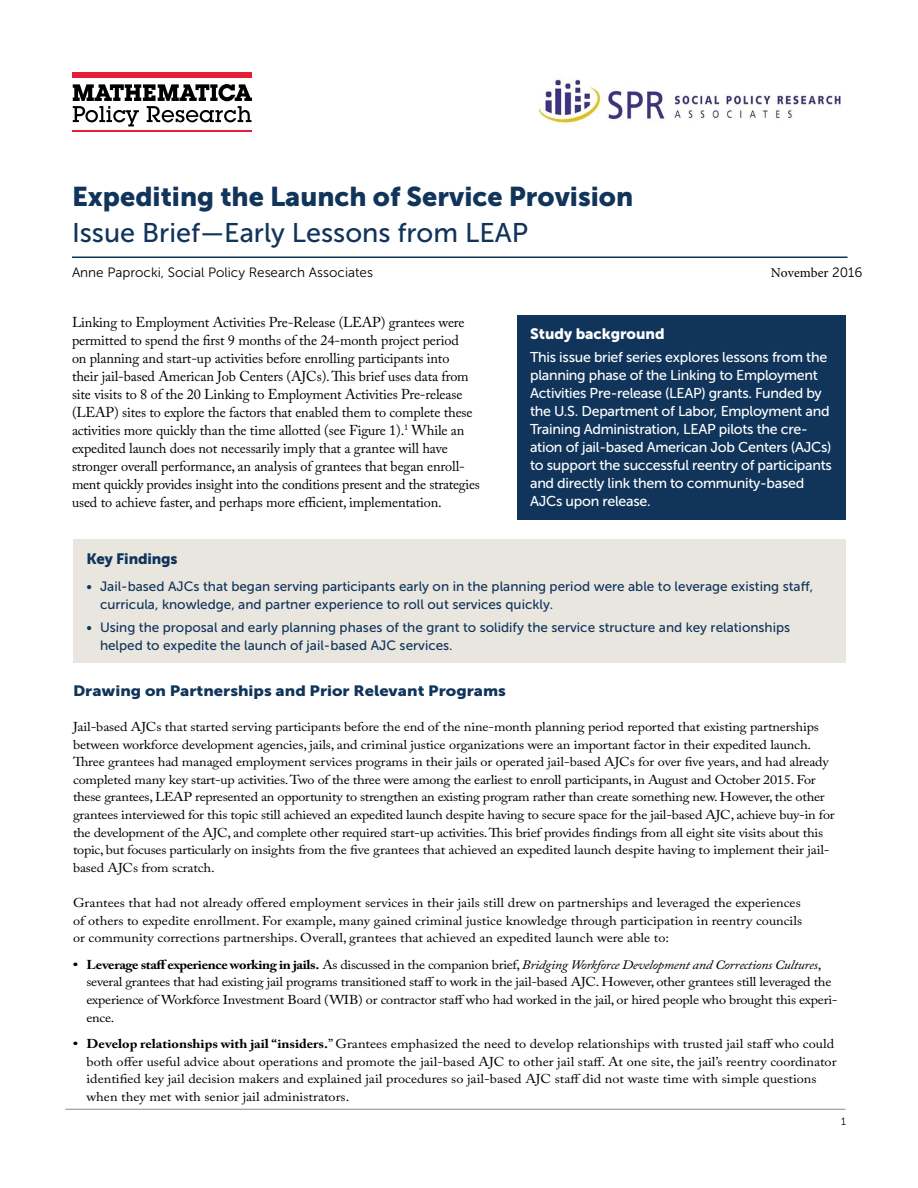
<style>
.page{position:relative;width:918px;height:1188px;background:#fff}
.page>*{position:absolute;margin:0;border:0;box-sizing:border-box;transform-origin:0 0}
.PUBLICATION_TITLE{font:27px/36px "Museo Sans 900";color:#10345a}
.CALLOUT_BOX_SUBHEAD{font:15px "Museo Sans 900";color:#fff}
.TEXT_--bullet_list_w{font:15px "Museo Sans 900";letter-spacing:-.01em;color:#10345a}
.TEXT___adobe_caslon{font:14.85px "Museo Sans 900";color:#10345a;scale:1.11 1}
.TEXT___adobe_caslon-2{font:14.25px/18px "Adobe Caslon Pro";letter-spacing:-.01em;color:#000}
.CALLOUT_TEXT___museo{font:14.25px/18px "Museo Sans 500";letter-spacing:-.02em;color:#fff}
.TEXT--bullet_list{font:13.5px/18px "Museo Sans 500";color:#10345a}
.AUTHORS___museo_sans{font:13.5px "Museo Sans 300";color:#000}
.AUTHORS___museo_sans-2{font:13.5px "Minion Pro";color:#000}
.TEXT___adobe_caslon-3{font:12.9px/17.5px "Adobe Caslon Pro";letter-spacing:-.01em;color:#000;scale:1.11 1}
.TEXT_--bullet_list_w-2{font:12.9px/17.7px "Adobe Caslon Pro";color:#000;scale:1.11 1}
.TEXT_--bullet_list_w-3{font:12.9px/17.5px "Adobe Caslon Pro";letter-spacing:-.02em;color:#000;scale:1.11 1}
.PAGE_NUMBER___museo{font:10.5px "Museo Sans 300";color:#000}
.s1{font-family:"Museo Sans 500"}
.s2{font-family:"Museo Sans 300"}
.s3{font-weight:700}
.s4{font-style:italic}
</style>
<div class="page">
<hr style="left:65px;top:1109px;width:780px;height:1px;background:#939598">
<hr style="left:72px;top:256px;width:775px;height:2px;background:#10345a">
<div style="left:73px;top:540px;width:772px;height:123px;background:#e9e6e0"></div>
<div style="left:517px;top:315px;width:328px;height:204px;background:#10345a"></div>
<hr style="left:72px;top:130px;width:180px;height:2px;background:#e61d36">
<div style="left:72px;top:72px;width:179px;height:5px;background:#e61d36"></div>
<svg style="left:73px;top:84px;width:179px;height:42px"></svg>
<img style="left:540px;top:79px;width:301px;height:45px">
<p class="PUBLICATION_TITLE" style="left:72px;top:179px;width:563px">Expediting the Launch of Service Provision<br><span class="s1">Issue Brief—Early Lessons from LEAP</span></p>
<p class="AUTHORS___museo_sans" style="left:72px;top:265px;width:303px">Anne Paprocki, Social Policy Research Associates</p>
<p class="AUTHORS___museo_sans-2" style="left:771px;top:264px;width:93px">November <span class="s2">2016</span></p>
<p class="TEXT___adobe_caslon-2" style="left:72px;top:313px;width:409px">Linking to Employment Activities Pre-Release (LEAP) grantees were permitted to spend the first 9 months of the 24-month project period<br>on planning and start-up activities before enrolling participants into<br>their jail-based American Job Centers (AJCs). This brief uses data from site visits to 8 of the 20 Linking to Employment Activities Pre-release (LEAP) sites to explore the factors that enabled them to complete these activities more quickly than the time allotted (see Figure 1).<sup>1</sup> While an expedited launch does not necessarily imply that a grantee will have stronger overall performance, an analysis of grantees that began enroll&shy;ment quickly provides insight into the conditions present and the strategies used to achieve faster, and perhaps more efficient, implementation.</p>
<p class="CALLOUT_BOX_SUBHEAD" style="left:530px;top:326px;width:136px">Study background</p>
<p class="CALLOUT_TEXT___museo" style="left:530px;top:348px;width:303px">This issue brief series explores lessons from the planning phase of the Linking to Employment Activities Pre-release (LEAP) grants. Funded by the U.S. Department of Labor, Employment and Training Administration, LEAP pilots the cre&shy;ation of jail-based American Job Centers (AJCs) to support the successful reentry of participants and directly link them to community-based AJCs upon release.</p>
<p class="TEXT_--bullet_list_w" style="left:87px;top:551px;width:93px">Key Findings</p>
<p class="TEXT--bullet_list" style="left:100px;top:578px;width:715px;text-indent:-14px">• Jail-based AJCs that began serving participants early on in the planning period were able to leverage existing staff, curricula, knowledge, and partner experience to roll out services quickly.</p>
<p class="TEXT--bullet_list" style="left:100px;top:618px;width:692px;text-indent:-14px">• Using the proposal and early planning phases of the grant to solidify the service structure and key relationships helped to expedite the launch of jail-based AJC services.</p>
<p class="TEXT___adobe_caslon" style="left:73px;top:682px;width:392px">Drawing on Partnerships and Prior Relevant Programs</p>
<p class="TEXT___adobe_caslon-3" style="left:73px;top:718px;width:688px">Jail-based AJCs that started serving participants before the end of the nine-month planning period reported that existing partnerships between workforce development agencies, jails, and criminal justice organizations were an important factor in their expedited launch.<br>Three grantees had managed employment services programs in their jails or operated jail-based AJCs for over five years, and had already completed many key start-up activities. Two of the three were among the earliest to enroll participants, in August and October 2015. For these grantees, LEAP represented an opportunity to strengthen an existing program rather than create something new. However, the other grantees interviewed for this topic still achieved an expedited launch despite having to secure space for the jail-based AJC, achieve buy-in for the development of the AJC, and complete other required start-up activities. This brief provides findings from all eight site visits about this topic, but focuses particularly on insights from the five grantees that achieved an expedited launch despite having to implement their jail&shy;based AJCs from scratch.</p>
<p class="TEXT___adobe_caslon-3" style="left:73px;top:894px;width:658px;text-align:justify">Grantees that had not already offered employment services in their jails still drew on partnerships and leveraged the experiences of others to expedite enrollment. For example, many gained criminal justice knowledge through participation in reentry councils or community corrections partnerships. Overall, grantees that achieved an expedited launch were able to:</p>
<p class="TEXT_--bullet_list_w-3" style="left:87px;top:956px;width:678px;text-indent:-13px"><span class="s3">• Leverage staff experience working in jails.</span> As discussed in the companion brief, <span class="s4">Bridging Workforce Development and Corrections Cultures</span>, several grantees that had existing jail programs transitioned staff to work in the jail-based AJC. However, other grantees still leveraged the experience of Workforce Investment Board (WIB) or contractor staff who had worked in the jail, or hired people who brought this experi&shy;ence.</p>
<p class="TEXT_--bullet_list_w-2" style="left:87px;top:1035px;width:677px;text-indent:-14px"><span class="s3">• Develop relationships with jail “insiders.</span>” Grantees emphasized the need to develop relationships with trusted jail staff who could both offer useful advice about operations and promote the jail-based AJC to other jail staff. At one site, the jail’s reentry coordinator identified key jail decision makers and explained jail procedures so jail-based AJC staff did not waste time with simple questions when they met with senior jail administrators.</p>
<p class="PAGE_NUMBER___museo" style="left:841px;top:1116px;width:6px">1</p>
</div>
